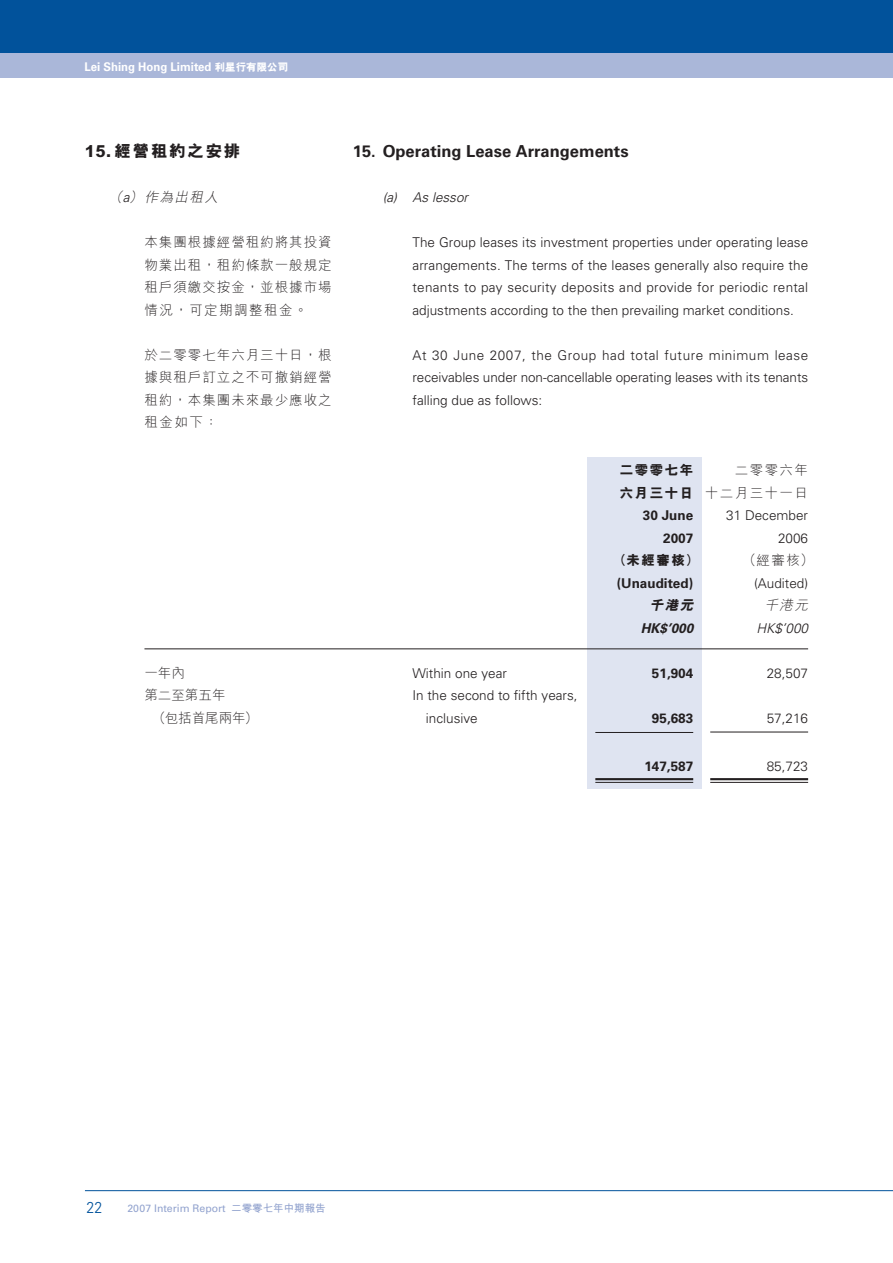
<style>
.page{position:relative;width:893px;height:1263px;background:#fff}
.page>*{position:absolute;margin:0;border:0;box-sizing:border-box;transform-origin:0 0}
.t1{font:700 16.5px "Univers";color:#231f20}
.t2{font:800 16.5px "M Hei";letter-spacing:.105em;color:#231f20}
.t3{font:300 15.75px "Univers";color:#01529b;scale:.9 1}
.t4{font:300 13.5px/22.5px "Univers";color:#231f20;text-align:justify}
.t5{font:300 13.5px/22.5px "M Hei";letter-spacing:.07em;color:#231f20;text-align:justify}
.t6{font:700 13.5px "Univers";color:#231f20}
.t7{font:italic 300 13.5px "Univers";color:#231f20}
.t8{font:300 13.5px/22.5px "M Hei";letter-spacing:.11em;color:#231f20;text-align:right}
.t9{font:italic 300 13.5px "M Hei";color:#231f20}
.t10{font:800 13.5px "M Hei";letter-spacing:.11em;color:#231f20}
.t11{font:italic 700 13.5px "Univers";color:#231f20}
.t12{font:italic 800 13.5px "M Hei";color:#231f20}
.t13{font:700 12px "Univers";color:#fff;scale:.95 1}
.t14{font:10.5px "Univers";color:#91a2ce}
.s1{font-family:"M Hei";font-weight:800;font-size:10.5px}
.s2{font-family:"Univers"}
.s3{font-weight:800}
.s4{font-family:"M Hei";font-weight:700}
</style>
<div class="page">
<div style="left:0;top:0;width:892px;height:77px;background:#aab7d9"></div>
<div style="left:0;top:0;width:892px;height:52px;background:#01529b"></div>
<hr style="left:85px;top:1190px;width:807px;height:1px;background:#01529b">
<div style="left:586px;top:457px;width:115px;height:332px;background:#dfe4f1"></div>
<hr style="left:144px;top:649px;width:664px;height:1px;background:#231f20">
<hr style="left:595px;top:732px;width:98px;height:1px;background:#231f20">
<hr style="left:710px;top:732px;width:98px;height:1px;background:#231f20">
<hr style="left:595px;top:778px;width:98px;height:2px;background:#231f20">
<hr style="left:595px;top:782px;width:98px;height:1px;background:#231f20">
<hr style="left:710px;top:778px;width:98px;height:2px;background:#231f20">
<hr style="left:710px;top:782px;width:98px;height:1px;background:#231f20">
<p class="t13" style="left:84px;top:63px;width:216px">Lei Shing Hong Limited <span class="s1">利星行有限公司</span></p>
<p class="t2" style="left:85px;top:143px;width:157px">15.經營租約之安排</p>
<p class="t9" style="left:109px;top:190px;width:113px">（<span class="s2">a</span>）作為出租人</p>
<p class="t5" style="left:144px;top:232px;width:189px">本集團根據經營租約將其投資物業出租，租約條款一般規定租戶須繳交按金，並根據市場情況，可定期調整租金。</p>
<p class="t5" style="left:144px;top:344px;width:189px">於二零零七年六月三十日，根據與租戶訂立之不可撤銷經營租約，本集團未來最少應收之租金如下：</p>
<p class="t1" style="left:353px;top:146px;width:277px">15. Operating Lease Arrangements</p>
<p class="t7" style="left:383px;top:193px;width:89px">(a) As lessor</p>
<p class="t4" style="left:412px;top:233px;width:397px">The Group leases its investment properties under operating lease arrangements. The terms of the leases generally also require the tenants to pay security deposits and provide for periodic rental adjustments according to the then prevailing market conditions.</p>
<p class="t4" style="left:412px;top:345px;width:397px">At 30 June 2007, the Group had total future minimum lease receivables under non-cancellable operating leases with its tenants falling due as follows:</p>
<p class="t8" style="left:620px;top:459px;width:190px">二零零六年<br><span class="s3">六月三十日</span> 十二月三十一日</p>
<p class="t6" style="left:643px;top:510px;width:52px">30 June</p>
<p class="t4" style="left:726px;top:505px;width:83px">31 December</p>
<p class="t6" style="left:663px;top:533px;width:32px">2007</p>
<p class="t4" style="left:778px;top:528px;width:32px">2006</p>
<p class="t10" style="left:613px;top:553px;width:87px">（未經審核）</p>
<p class="t5" style="left:742px;top:549px;width:72px">（經審核）</p>
<p class="t6" style="left:616px;top:578px;width:78px">(Unaudited)</p>
<p class="t4" style="left:754px;top:573px;width:56px">(Audited)</p>
<p class="t12" style="left:649px;top:598px;width:48px">千港元</p>
<p class="t9" style="left:764px;top:598px;width:48px">千港元</p>
<p class="t11" style="left:640px;top:623px;width:57px">HK$’000</p>
<p class="t7" style="left:756px;top:623px;width:56px">HK$’000</p>
<p class="t10" style="left:620px;top:463px;width:75px">二零零七年</p>
<p class="t5" style="left:144px;top:662px;width:42px">一年內</p>
<p class="t4" style="left:412px;top:663px;width:96px">Within one year</p>
<p class="t6" style="left:652px;top:668px;width:43px">51,904</p>
<p class="t4" style="left:766px;top:663px;width:43px">28,507</p>
<p class="t5" style="left:144px;top:684px;width:83px">第二至第五年</p>
<p class="t4" style="left:412px;top:685px;width:167px">In the second to fifth years,</p>
<p class="t5" style="left:152px;top:707px;width:107px">（包括首尾兩年）</p>
<p class="t4" style="left:426px;top:708px;width:53px">inclusive</p>
<p class="t6" style="left:652px;top:713px;width:43px">95,683</p>
<p class="t4" style="left:766px;top:708px;width:43px">57,216</p>
<p class="t6" style="left:644px;top:761px;width:50px">147,587</p>
<p class="t4" style="left:766px;top:756px;width:43px">85,723</p>
<p class="t3" style="left:87px;top:1201px;width:19px">22</p>
<p class="t14" style="left:127px;top:1205px;width:200px">2007 Interim Report <span class="s4">二零零七年中期報告</span></p>
</div>
